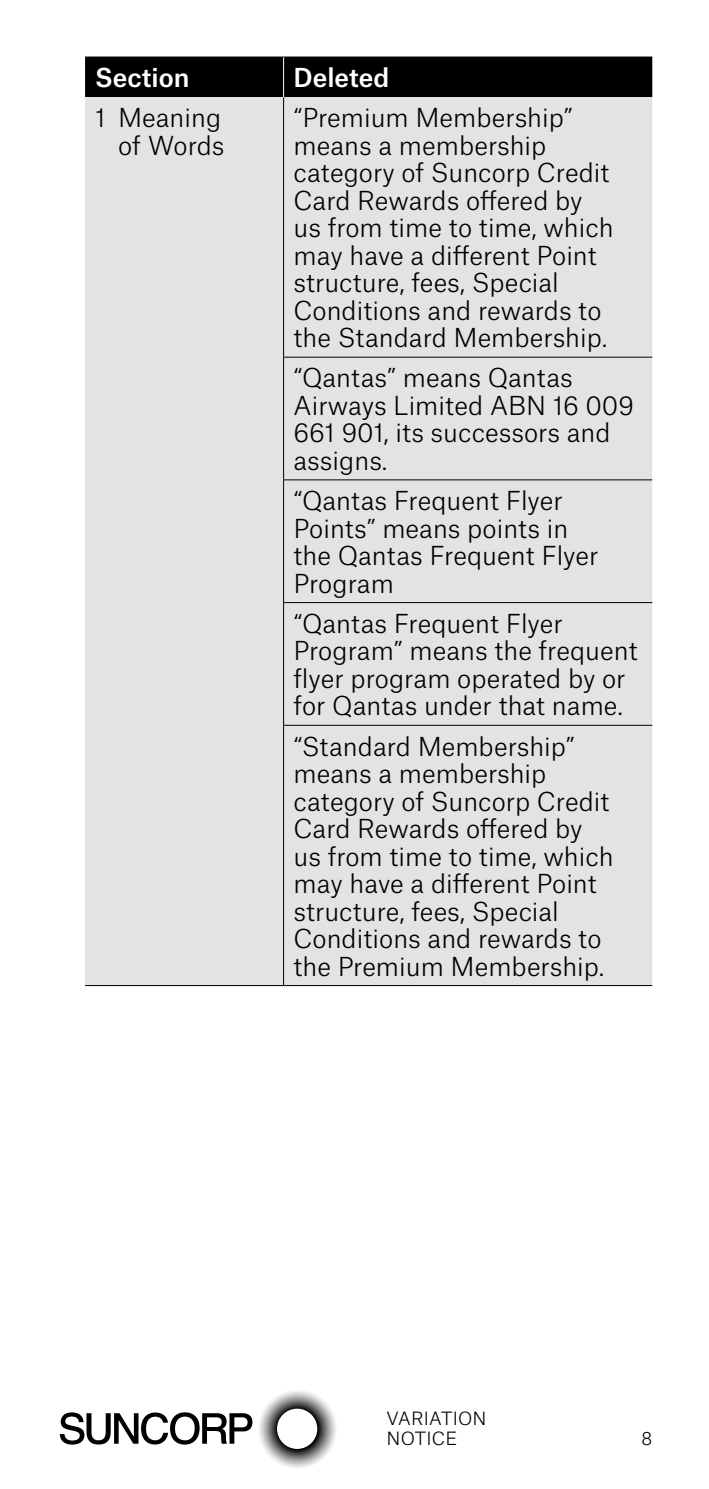
<style>
.page{position:relative;width:709px;height:1489px;background:#fff}
.page>*{position:absolute;margin:0;border:0;box-sizing:border-box;transform-origin:0 0}
.t1{font:300 25px/27.5px "Atlas Grotesk";color:#000}
.t2{font:500 25px "Atlas Grotesk";color:#fff}
.t3{font:300 17.5px/20px "Atlas Grotesk";letter-spacing:.01em;color:#000}
</style>
<div class="page">
<svg style="left:60px;top:1391px;width:276px;height:77px"></svg>
<div style="left:85px;top:58px;width:567px;height:39px;background:#000"></div>
<div style="left:85px;top:97px;width:567px;height:888px;background:#e3e3e3"></div>
<hr style="left:85px;top:57px;width:198px;height:1px;background:#000">
<hr style="left:283px;top:57px;width:369px;height:1px;background:#000">
<hr style="left:283px;top:97px;width:1px;height:260px;background:#000">
<hr style="left:283px;top:357px;width:369px;height:1px;background:#000">
<hr style="left:283px;top:357px;width:1px;height:122px;background:#000">
<hr style="left:283px;top:479px;width:369px;height:1px;background:#000">
<hr style="left:283px;top:480px;width:1px;height:122px;background:#000">
<hr style="left:283px;top:602px;width:369px;height:1px;background:#000">
<hr style="left:283px;top:603px;width:1px;height:122px;background:#000">
<hr style="left:283px;top:724px;width:369px;height:1px;background:#000">
<hr style="left:283px;top:725px;width:1px;height:260px;background:#000">
<hr style="left:85px;top:985px;width:198px;height:1px;background:#000">
<hr style="left:283px;top:985px;width:369px;height:1px;background:#000">
<hr style="left:283px;top:57px;width:1px;height:40px;background:#fff">
<p class="t2" style="left:95px;top:57px;width:96px">Section</p>
<p class="t2" style="left:293px;top:57px;width:97px">Deleted</p>
<p class="t1" style="left:95px;top:101px;width:131px;text-align:right">1 Meaning of Words</p>
<p class="t1" style="left:293px;top:101px;width:321px">“Premium Membership” means a membership category of Suncorp Credit<br>Card Rewards offered by us from time to time, which may have a different Point structure, fees, Special<br>Conditions and rewards to the Standard Membership.</p>
<p class="t1" style="left:293px;top:362px;width:342px">“Qantas” means Qantas<br>Airways Limited ABN 16 009<br>661 901, its successors and assigns.</p>
<p class="t1" style="left:293px;top:484px;width:307px">“Qantas Frequent Flyer<br>Points” means points in the Qantas Frequent Flyer<br>Program</p>
<p class="t1" style="left:293px;top:607px;width:346px">“Qantas Frequent Flyer<br>Program” means the frequent flyer program operated by or for Qantas under that name.</p>
<p class="t1" style="left:293px;top:729px;width:321px">“Standard Membership” means a membership category of Suncorp Credit<br>Card Rewards offered by us from time to time, which may have a different Point structure, fees, Special<br>Conditions and rewards to the Premium Membership.</p>
<p class="t3" style="left:386px;top:1406px;width:102px">VARIATION<br>NOTICE</p>
<p class="t3" style="left:641px;top:1426px;width:12px">8</p>
</div>
